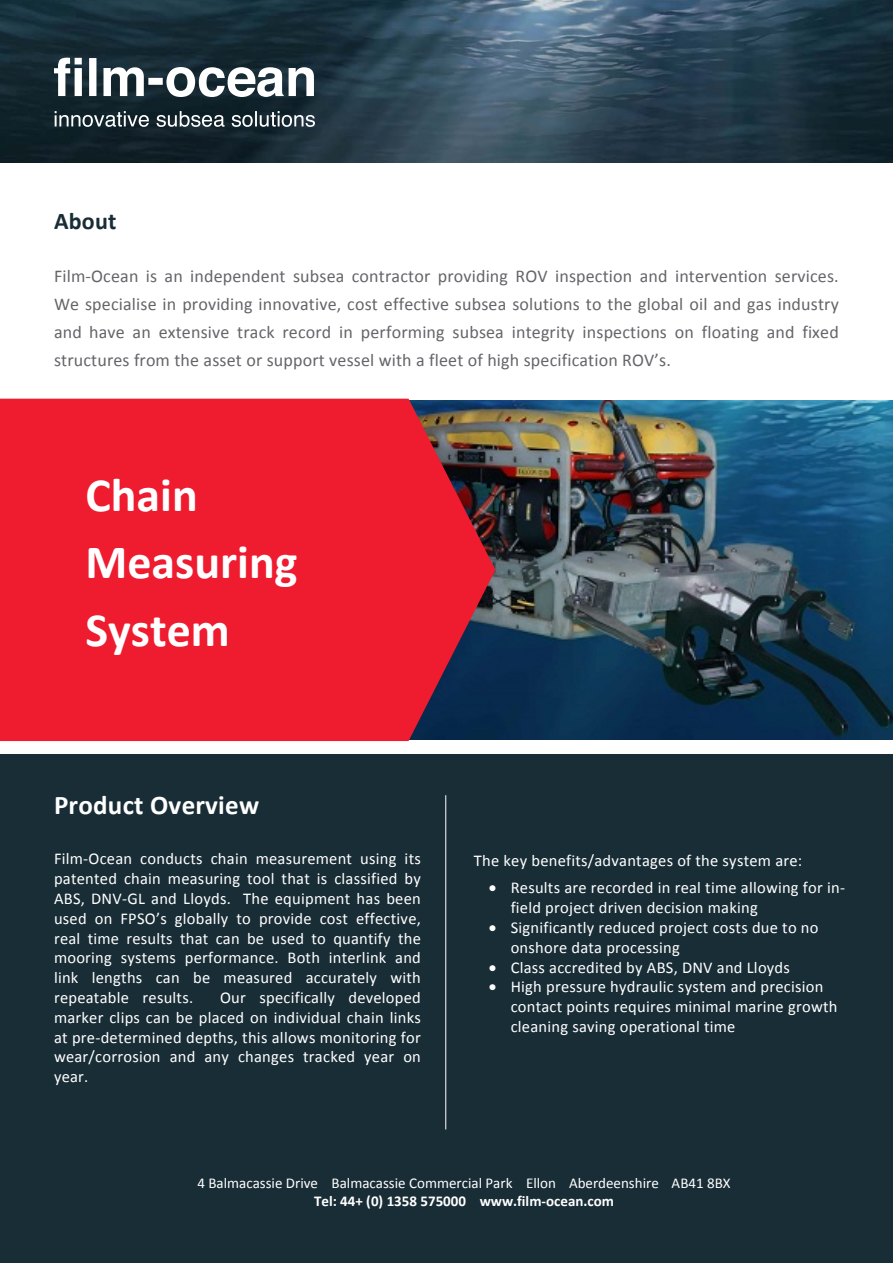
<style>
.page{position:relative;width:893px;height:1263px;background:#fff}
.page>*{position:absolute;margin:0;border:0;box-sizing:border-box;transform-origin:0 0}
.t1{font:700 48px/67.5px "Calibri";color:#fff}
.t2{font:700 27px "Calibri";letter-spacing:.01em;color:#fff}
.t3{font:700 24px "Calibri";letter-spacing:.01em;color:#192d36}
.t4{font:18px/27.8px "Calibri";letter-spacing:.01em;color:#646569;text-align:justify}
.t5{font:16.5px/19.8px "Calibri";letter-spacing:.015em;color:#fff}
.t6{font:15px "Calibri";color:#fff}
.t7{font:700 15px "Calibri";color:#fff}
</style>
<div class="page">
<div style="left:0;top:755px;width:893px;height:508px;background:#192d36"></div>
<img style="left:0;top:0;width:893px;height:162px">
<svg style="left:55px;top:111px;width:260px;height:16px;background:#556267"></svg>
<svg style="left:54px;top:58px;width:260px;height:39px"></svg>
<img style="left:495px;top:400px;width:398px;height:339px">
<svg style="left:0;top:399px;width:495px;height:342px;background:#de1d31"></svg>
<hr style="left:445px;top:795px;width:1px;height:334px;background:#fff">
<h3 class="t3" style="left:54px;top:206px;width:64px">About</h3>
<p class="t4" style="left:54px;top:263px;width:786px">Film-Ocean is an independent subsea contractor providing ROV inspection and intervention services.<br>We specialise in providing innovative, cost effective subsea solutions to the global oil and gas industry and have an extensive track record in performing subsea integrity inspections on floating and fixed structures from the asset or support vessel with a fleet of high specification ROV’s.</p>
<h1 class="t1" style="left:85px;top:461px;width:214px">Chain<br>Measuring<br>System</h1>
<h2 class="t2" style="left:54px;top:787px;width:207px">Product Overview</h2>
<p class="t5" style="left:54px;top:849px;width:368px;text-align:justify">Film-Ocean conducts chain measurement using its patented chain measuring tool that is classified by ABS, DNV-GL and Lloyds. The equipment has been used on FPSO’s globally to provide cost effective, real time results that can be used to quantify the mooring systems performance. Both interlink and link lengths can be measured accurately with repeatable results.</p>
<p class="t5" style="left:54px;top:988px;width:368px;text-align:justify;text-indent:166px">Our specifically developed marker clips can be placed on individual chain links at pre-determined depths, this allows monitoring for wear/corrosion and any changes tracked year on year.</p>
<p class="t5" style="left:474px;top:851px;width:330px">The key benefits/advantages of the system are:</p>
<p class="t5" style="left:511px;top:878px;width:336px;text-indent:-22px">• Results are recorded in real time allowing for in&shy;field project driven decision making</p>
<p class="t5" style="left:511px;top:918px;width:309px;text-indent:-22px">• Significantly reduced project costs due to no onshore data processing</p>
<p class="t5" style="left:489px;top:957px;width:303px">• Class accredited by ABS, DNV and Lloyds</p>
<p class="t5" style="left:511px;top:977px;width:328px;text-indent:-22px">• High pressure hydraulic system and precision contact points requires minimal marine growth cleaning saving operational time</p>
<p class="t6" style="left:197px;top:1174px;width:535px">4 Balmacassie Drive Balmacassie Commercial Park Ellon Aberdeenshire AB41 8BX</p>
<p class="t7" style="left:314px;top:1192px;width:301px">Tel: 44+ (0) 1358 575000 www.film-ocean.com</p>
</div>
